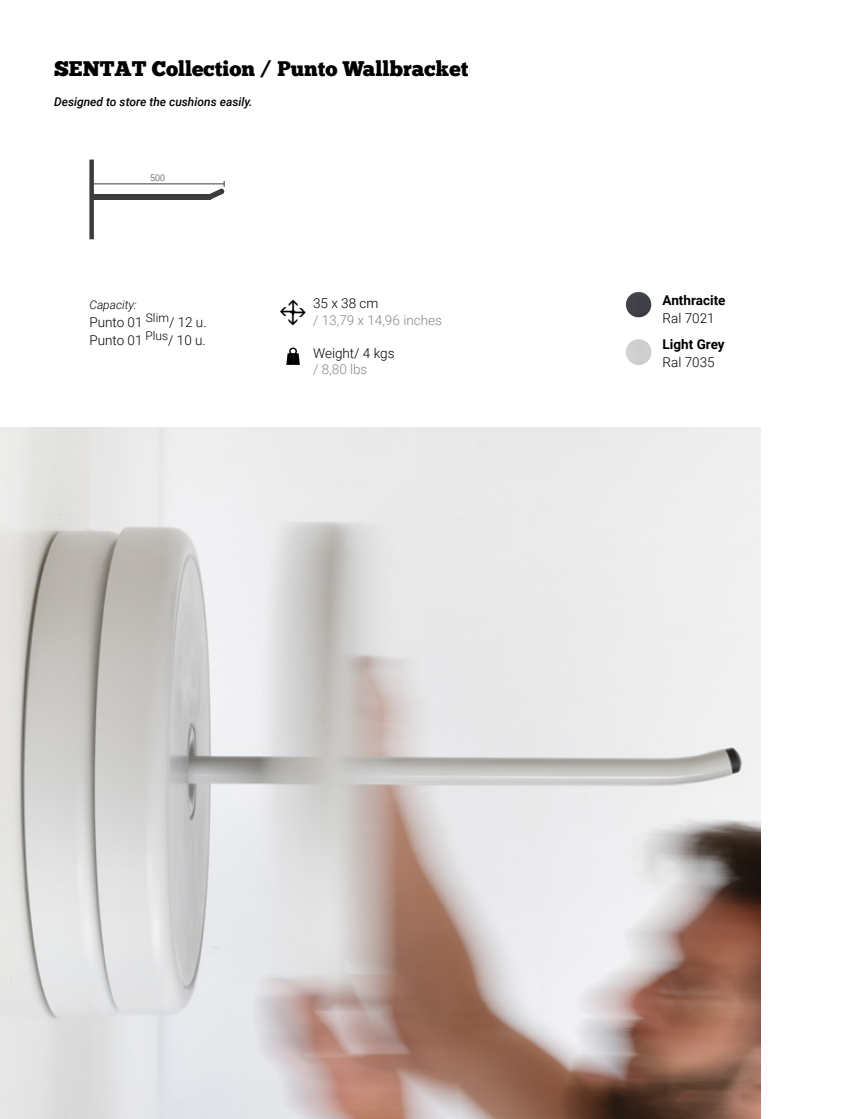
<style>
.page{position:relative;width:851px;height:1119px;background:#fff}
.page>*{position:absolute;margin:0;border:0;box-sizing:border-box;transform-origin:0 0}
.t1{font:21px "Chunk Five Ex";color:#000}
.t2{font:300 13.5px/18px "Roboto";color:#000}
.t3{font:300 13.5px "Roboto";color:#878787}
.t4{font:700 13.5px "Roboto";color:#000}
.t5{font:italic 500 12px "Roboto";color:#000}
.t6{font:italic 300 12px "Roboto";color:#000}
.t7{font:300 9px "Roboto";color:#3c3c3b}
</style>
<div class="page">
<img style="left:0;top:427px;width:760px;height:691px">
<div style="left:91px;top:194px;width:120px;height:5px;background:#3c3c3b"></div>
<hr style="left:91px;top:183px;width:133px;height:1px;background:#3c3c3b">
<svg style="left:208px;top:181px;width:17px;height:18px"></svg>
<div style="left:89px;top:159px;width:5px;height:80px;background:#3c3c3b"></div>
<svg style="left:286px;top:353px;width:14px;height:12px"></svg>
<div style="left:289px;top:347px;width:8px;height:8px;border:1px solid #000;border-radius:50%"></div>
<img style="left:625px;top:339px;width:26px;height:26px;border-radius:13px">
<img style="left:625px;top:292px;width:26px;height:25px;border-radius:13px">
<h1 class="t1" style="left:54px;top:53px;width:416px">SENTAT Collection / Punto Wallbracket</h1>
<p class="t5" style="left:54px;top:93px;width:200px">Designed to store the cushions easily.</p>
<p class="t7" style="left:150px;top:171px;width:16px">500</p>
<p class="t6" style="left:89px;top:296px;width:49px">Capacity:</p>
<p class="t2" style="left:89px;top:312px;width:119px">Punto 01 <sup>Slim</sup>/ 12 u.<br>Punto 01 <sup>Plus</sup>/ 10 u.</p>
<p class="t2" style="left:313px;top:294px;width:67px">35 x 38 cm</p>
<p class="t3" style="left:313px;top:310px;width:130px">/ 13,79 x 14,96 inches</p>
<p class="t2" style="left:313px;top:343px;width:83px">Weight/ 4 kgs</p>
<p class="t3" style="left:313px;top:360px;width:56px">/ 8,80 lbs</p>
<p class="t4" style="left:662px;top:291px;width:64px">Anthracite</p>
<p class="t2" style="left:662px;top:309px;width:54px">Ral 7021</p>
<p class="t4" style="left:662px;top:334px;width:64px">Light Grey</p>
<p class="t2" style="left:662px;top:352px;width:54px">Ral 7035</p>
</div>
